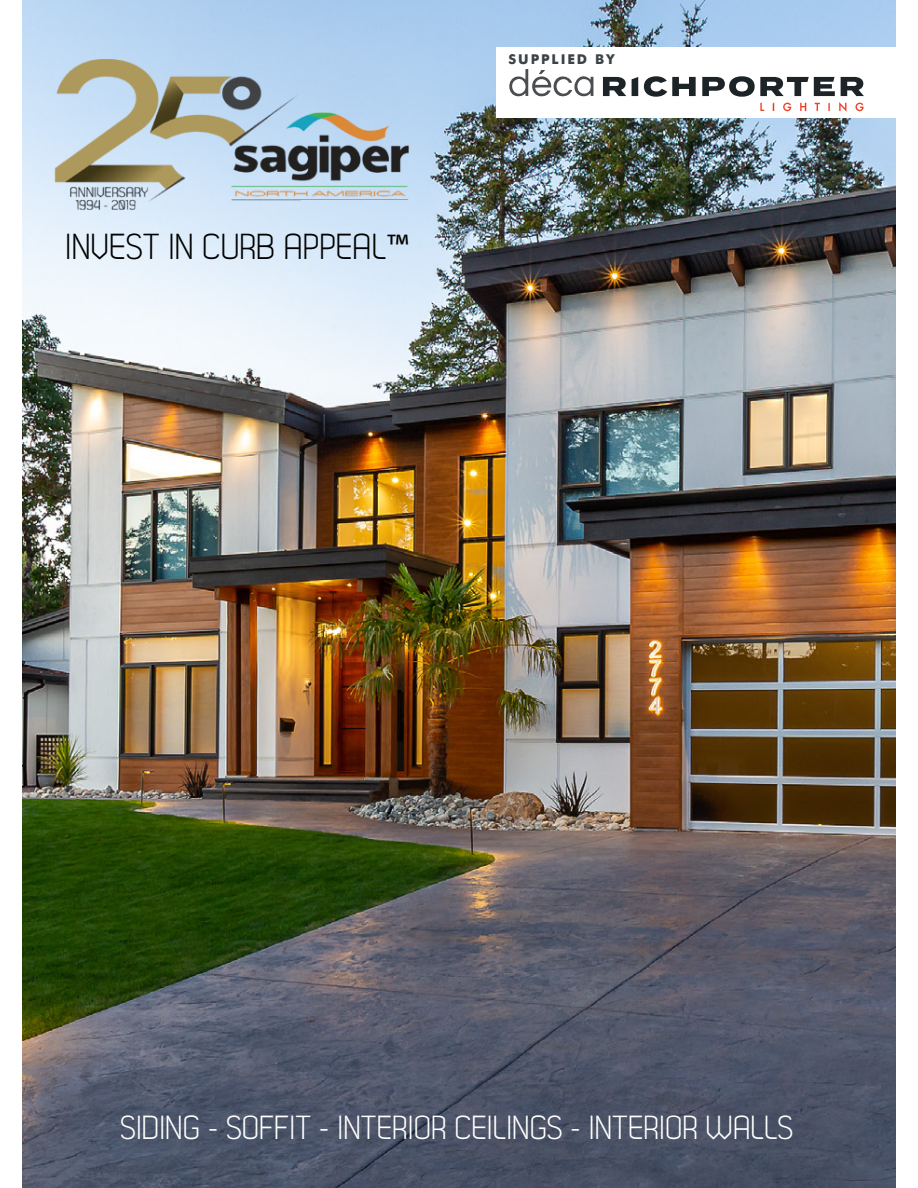
<style>
.page{position:relative;width:918px;height:1188px;background:#fff}
.page>*{position:absolute;margin:0;border:0;box-sizing:border-box;transform-origin:0 0}
.t1{font:36.15px "Dekar";color:#000}
.t2{font:33.3px "Dekar";color:#fff}
.t3{font:700 13.5px "Futura";letter-spacing:.14em;color:#3b4346}
.s1{font-family:"Myriad Pro"}
</style>
<div class="page">
<img style="left:22px;top:0;width:874px;height:1188px">
<img style="left:47px;top:33px;width:370px;height:208px">
<div style="left:497px;top:48px;width:421px;height:70px;background:#fff"></div>
<svg style="left:603px;top:77px;width:23px;height:19px"></svg>
<svg style="left:632px;top:77px;width:6px;height:19px"></svg>
<svg style="left:644px;top:76px;width:52px;height:21px"></svg>
<svg style="left:702px;top:76px;width:162px;height:36px"></svg>
<svg style="left:509px;top:69px;width:84px;height:28px"></svg>
<p class="t1" style="left:65px;top:229px;width:345px">INVEST IN CURB APPEAL<span class="s1">™</span></p>
<p class="t3" style="left:509px;top:50px;width:107px">SUPPLIED BY</p>
<p class="t2" style="left:121px;top:1111px;width:674px">SIDING - SOFFIT - INTERIOR CEILINGS - INTERIOR WALLS</p>
</div>
